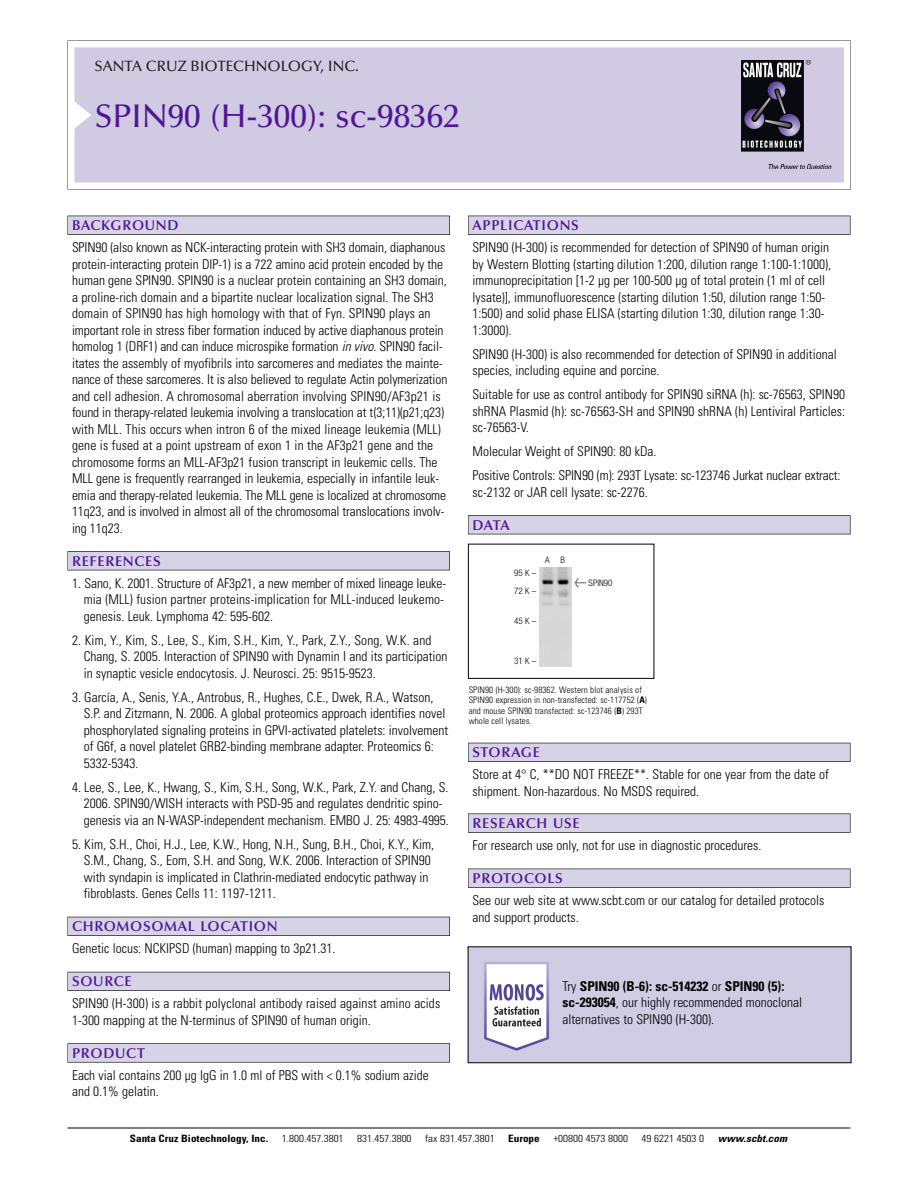
<style>
.page{position:relative;width:918px;height:1188px;background:#fff}
.page>*{position:absolute;margin:0;border:0;box-sizing:border-box;transform-origin:0 0}
.t1{font:500 33px "Optima";color:#511695}
.t2{font:500 15px "Optima";color:#231f20}
.t3{font:600 14.25px "Optima";letter-spacing:.05em;color:#511695}
.t4{font:300 condensed 13.5px/16.5px "Univers";color:#000}
.t5{font:300 condensed 10.2px "Univers";color:#000;scale:1.1 1}
.t6{font:700 condensed 10.2px "Univers";color:#000;scale:1.1 1}
.t7{font:italic 700 condensed 10.2px "Univers";letter-spacing:.005em;color:#000;scale:1.1 1}
.t8{font:300 condensed 9px/10.5px "Univers";letter-spacing:.015em;color:#000}
.t9{font:300 condensed 9px/18px "Helvetica Neue";letter-spacing:.005em;color:#000}
.s1{font-style:italic}
.s2{font-family:"Meta Plus";font-weight:400;font-stretch:normal;font-size:10.5px}
.s3{font-weight:700}
</style>
<div class="page">
<svg style="left:68px;top:40px;width:783px;height:149px"></svg>
<div style="left:74px;top:47px;width:770px;height:135px;background:#d1cae3"></div>
<img style="left:741px;top:60px;width:90px;height:108px">
<div style="left:68px;top:216px;width:382px;height:19px;background:#525155"></div>
<div style="left:68px;top:216px;width:381px;height:18px;background:#d7d3e7"></div>
<div style="left:68px;top:551px;width:382px;height:19px;background:#525155"></div>
<div style="left:68px;top:552px;width:381px;height:18px;background:#d7d3e7"></div>
<div style="left:68px;top:917px;width:382px;height:19px;background:#525158"></div>
<div style="left:68px;top:917px;width:381px;height:18px;background:#d7d3e7"></div>
<div style="left:68px;top:972px;width:382px;height:19px;background:#54535a"></div>
<div style="left:68px;top:972px;width:381px;height:18px;background:#d7d3e7"></div>
<svg style="left:68px;top:1043px;width:382px;height:20px"></svg>
<div style="left:68px;top:1044px;width:381px;height:18px;background:#d7d3e7"></div>
<div style="left:468px;top:216px;width:382px;height:19px;background:#525155"></div>
<div style="left:468px;top:216px;width:382px;height:18px;background:#d7d3e7"></div>
<div style="left:468px;top:515px;width:382px;height:19px;background:#525155"></div>
<div style="left:468px;top:516px;width:382px;height:18px;background:#d7d3e7"></div>
<div style="left:468px;top:743px;width:382px;height:19px;background:#525158"></div>
<div style="left:468px;top:743px;width:382px;height:18px;background:#d7d3e7"></div>
<div style="left:468px;top:814px;width:382px;height:19px;background:#575759"></div>
<div style="left:468px;top:814px;width:382px;height:18px;background:#d7d3e7"></div>
<div style="left:468px;top:869px;width:382px;height:19px;background:#545356"></div>
<div style="left:468px;top:869px;width:382px;height:18px;background:#d7d3e7"></div>
<hr style="left:68px;top:1128px;width:782px;height:1px;background:#000">
<div style="left:468px;top:544px;width:186px;height:135px;border:1px solid #000"></div>
<img style="left:539px;top:568px;width:32px;height:99px">
<img style="left:470px;top:948px;width:379px;height:113px">
<div style="left:468px;top:946px;width:383px;height:117px;border:1px solid #000"></div>
<p class="t2" style="left:94px;top:61px;width:266px">SANTA CRUZ BIOTECHNOLOGY, INC.</p>
<h1 class="t1" style="left:94px;top:103px;width:367px">SPIN90 (H-300): sc-98362</h1>
<p class="t3" style="left:72px;top:219px;width:108px">BACKGROUND</p>
<p class="t4" style="left:72px;top:240px;width:377px">SPIN90 (also known as NCK-interacting protein with SH3 domain, diaphanous protein-interacting protein DIP-1) is a 722 amino acid protein encoded by the human gene SPIN90. SPIN90 is a nuclear protein containing an SH3 domain, a proline-rich domain and a bipartite nuclear localization signal. The SH3 domain of SPIN90 has high homology with that of Fyn. SPIN90 plays an important role in stress fiber formation induced by active diaphanous protein homolog 1 (DRF1) and can induce microspike formation <span class="s1">in vivo</span>. SPIN90 facil&shy;itates the assembly of myofibrils into sarcomeres and mediates the mainte&shy;nance of these sarcomeres. It is also believed to regulate Actin polymerization and cell adhesion. A chromosomal aberration involving SPIN90/AF3p21 is found in therapy-related leukemia involving a translocation at t(3;11)(p21;q23) with MLL. This occurs when intron 6 of the mixed lineage leukemia (MLL) gene is fused at a point upstream of exon 1 in the AF3p21 gene and the chromosome forms an MLL-AF3p21 fusion transcript in leukemic cells. The MLL gene is frequently rearranged in leukemia, especially in infantile leuk&shy;emia and therapy-related leukemia. The MLL gene is localized at chromosome 11q23, and is involved in almost all of the chromosomal translocations involv&shy;ing 11q23.</p>
<p class="t3" style="left:72px;top:555px;width:90px">REFERENCES</p>
<p class="t4" style="left:84px;top:576px;width:364px;text-indent:-12px">1. Sano, K. 2001. Structure of AF3p21, a new member of mixed lineage leuke&shy;mia (MLL) fusion partner proteins-implication for MLL-induced leukemo&shy;genesis. Leuk. Lymphoma 42: 595-602.</p>
<p class="t4" style="left:84px;top:633px;width:365px;text-indent:-12px">2. Kim, Y., Kim, S., Lee, S., Kim, S.H., Kim, Y., Park, Z.Y., Song, W.K. and<br>Chang, S. 2005. Interaction of SPIN90 with Dynamin I and its participation in synaptic vesicle endocytosis. J. Neurosci. 25: 9515-9523.</p>
<p class="t4" style="left:84px;top:690px;width:366px;text-indent:-12px">3. García, A., Senis, Y.A., Antrobus, R., Hughes, C.E., Dwek, R.A., Watson, S.P. and Zitzmann, N. 2006. A global proteomics approach identifies novel phosphorylated signaling proteins in GPVI-activated platelets: involvement of G6f, a novel platelet GRB2-binding membrane adapter. Proteomics 6:<br>5332-5343.</p>
<p class="t4" style="left:84px;top:780px;width:367px;text-indent:-12px">4. Lee, S., Lee, K., Hwang, S., Kim, S.H., Song, W.K., Park, Z.Y. and Chang, S.<br>2006. SPIN90/WISH interacts with PSD-95 and regulates dendritic spino&shy;genesis via an N-WASP-independent mechanism. EMBO J. 25: 4983-4995.</p>
<p class="t4" style="left:84px;top:837px;width:352px;text-indent:-12px">5. Kim, S.H., Choi, H.J., Lee, K.W., Hong, N.H., Sung, B.H., Choi, K.Y., Kim, S.M., Chang, S., Eom, S.H. and Song, W.K. 2006. Interaction of SPIN90 with syndapin is implicated in Clathrin-mediated endocytic pathway in fibroblasts. Genes Cells 11: 1197-1211.</p>
<p class="t3" style="left:72px;top:921px;width:207px">CHROMOSOMAL LOCATION</p>
<p class="t4" style="left:72px;top:941px;width:265px">Genetic locus: NCKIPSD (human) mapping to 3p21.31.</p>
<p class="t3" style="left:72px;top:976px;width:61px">SOURCE</p>
<p class="t4" style="left:72px;top:996px;width:370px">SPIN90 (H-300) is a rabbit polyclonal antibody raised against amino acids<br>1-300 mapping at the N-terminus of SPIN90 of human origin.</p>
<p class="t3" style="left:72px;top:1047px;width:74px">PRODUCT</p>
<p class="t4" style="left:72px;top:1068px;width:358px">Each vial contains 200 µg IgG in 1.0 ml of PBS with &lt; 0.1% sodium azide and 0.1% gelatin.</p>
<p class="t3" style="left:473px;top:219px;width:108px">APPLICATIONS</p>
<p class="t4" style="left:473px;top:240px;width:360px">SPIN90 (H-300) is recommended for detection of SPIN90 of human origin by Western Blotting (starting dilution 1:200, dilution range 1:100-1:1000), immunoprecipitation [1-2 µg per 100-500 µg of total protein (1 ml of cell lysate)], immunofluorescence (starting dilution 1:50, dilution range 1:50- 1:500) and solid phase ELISA (starting dilution 1:30, dilution range 1:30- 1:3000).</p>
<p class="t4" style="left:473px;top:347px;width:366px">SPIN90 (H-300) is also recommended for detection of SPIN90 in additional species, including equine and porcine.</p>
<p class="t4" style="left:473px;top:387px;width:374px;text-align:justify">Suitable for use as control antibody for SPIN90 siRNA (h): sc-76563, SPIN90 shRNA Plasmid (h): sc-76563-SH and SPIN90 shRNA (h) Lentiviral Particles: sc-76563-V.</p>
<p class="t4" style="left:473px;top:440px;width:369px;line-height:24px">Molecular Weight of SPIN90: 80 kDa.<br>Positive Controls: SPIN90 (m): 293T Lysate: sc-123746 Jurkat nuclear extract:</p>
<p class="t4" style="left:473px;top:485px;width:177px">sc-2132 or JAR cell lysate: sc-2276.</p>
<p class="t3" style="left:473px;top:519px;width:39px">DATA</p>
<p class="t9" style="left:514px;top:564px;width:24px">95K–<br>72K–</p>
<p class="t9" style="left:514px;top:612px;width:24px">45K–</p>
<p class="t9" style="left:514px;top:652px;width:24px">31K–</p>
<p class="t9" style="left:545px;top:552px;width:21px">A B</p>
<p class="t9" style="left:574px;top:575px;width:40px"><span class="s2">&lt;</span> SPIN90</p>
<p class="t8" style="left:469px;top:685px;width:180px">SPIN90 (H-300): sc-98362. Western blot analysis of SPIN90 expression in non-transfected: sc-117752 (<span class="s3">A</span>) and mouse SPIN90 transfected: sc-123746 (<span class="s3">B</span>) 293T whole cell lysates.</p>
<p class="t3" style="left:473px;top:747px;width:69px">STORAGE</p>
<p class="t4" style="left:473px;top:767px;width:358px">Store at 4° C, **DO NOT FREEZE**. Stable for one year from the date of shipment. Non-hazardous. No MSDS required.</p>
<p class="t3" style="left:473px;top:817px;width:109px">RESEARCH USE</p>
<p class="t4" style="left:473px;top:838px;width:290px">For research use only, not for use in diagnostic procedures.</p>
<p class="t3" style="left:473px;top:872px;width:92px">PROTOCOLS</p>
<p class="t4" style="left:473px;top:893px;width:353px">See our web site at www.scbt.com or our catalog for detailed protocols and support products.</p>
<p class="t4" style="left:563px;top:979px;width:241px">Try <span class="s3">SPIN90 (B-6): sc-514232</span> or <span class="s3">SPIN90 (5): sc-293054</span>, our highly recommended monoclonal alternatives to SPIN90 (H-300).</p>
<p class="t6" style="left:130px;top:1135px;width:127px">Santa Cruz Biotechnology, Inc.</p>
<p class="t5" style="left:282px;top:1135px;width:58px">1.800.457.3801</p>
<p class="t5" style="left:357px;top:1135px;width:51px">831.457.3800</p>
<p class="t5" style="left:425px;top:1135px;width:65px">fax 831.457.3801</p>
<p class="t6" style="left:508px;top:1135px;width:30px">Europe</p>
<p class="t5" style="left:553px;top:1135px;width:69px">+00800 4573 8000</p>
<p class="t5" style="left:642px;top:1135px;width:58px">49 6221 4503 0</p>
<p class="t7" style="left:718px;top:1135px;width:64px">www.scbt.com</p>
</div>
